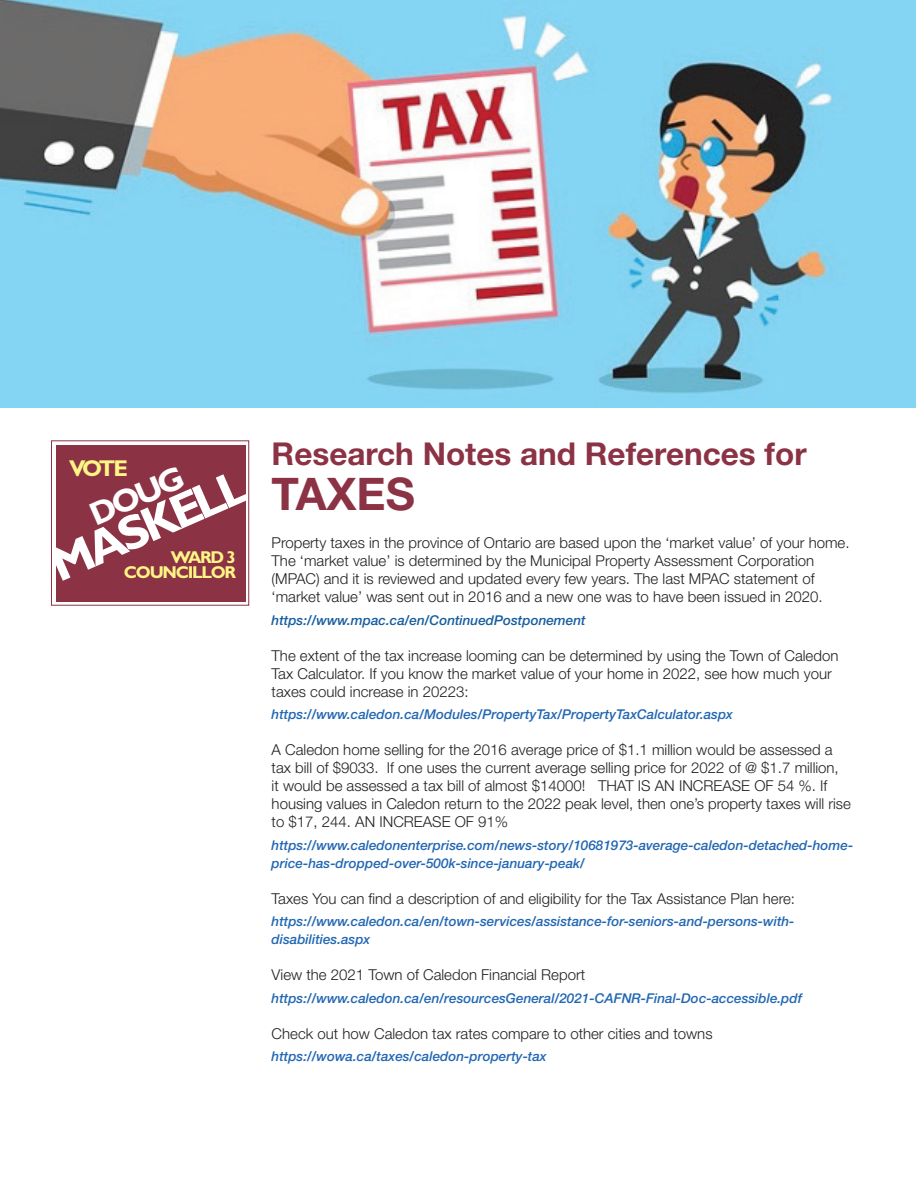
<style>
.page{position:relative;width:918px;height:1188px;background:#fff}
.page>*{position:absolute;margin:0;border:0;box-sizing:border-box;transform-origin:0 0}
.t1{font:700 48.75px "Gill Sans";color:#fff}
.t2{font:700 45px "Helvetica Neue";color:#8c3245}
.t3{font:700 32.7px "Gill Sans";color:#fff}
.t4{font:700 31.5px "Helvetica Neue";color:#8c3245}
.t5{font:700 22.95px "Gill Sans CE";color:#fff685}
.t6{font:700 17.25px/14.9px "Gill Sans";letter-spacing:-.075em;color:#fff685;text-align:right}
.t7{font:300 15px/18px "Helvetica Neue";color:#231f20}
.t8{font:italic 500 13.5px/18px "Helvetica Neue";color:#2267b3}
.t9{font:italic 500 13.5px "Helvetica Neue";color:#175d9e}
</style>
<div class="page">
<img style="left:0;top:0;width:915px;height:407px">
<div style="left:56px;top:445px;width:189px;height:157px;background:#8c3245"></div>
<div style="left:51px;top:441px;width:198px;height:164px;border:1px solid #8c3245"></div>
<p class="t5" style="left:69px;top:455px;width:61px">VOTE</p>
<p class="t3" style="left:83px;top:498px;width:101px;rotate:-24deg">DOUG</p>
<p class="t1" style="left:41px;top:541px;width:213px;rotate:-24deg">MASKELL</p>
<p class="t6" style="left:124px;top:549px;width:114px">WARD 3<br>COUNCILLOR</p>
<p class="t4" style="left:272px;top:435px;width:536px">Research Notes and References for</p>
<p class="t2" style="left:272px;top:466px;width:145px">TAXES</p>
<p class="t7" style="left:272px;top:534px;width:579px">Property taxes in the province of Ontario are based upon the ‘market value’ of your home.<br>The ‘market value’ is determined by the Municipal Property Assessment Corporation (MPAC) and it is reviewed and updated every few years. The last MPAC statement of ‘market value’ was sent out in 2016 and a new one was to have been issued in 2020.</p>
<p class="t9" style="left:272px;top:612px;width:316px">https://www.mpac.ca/en/ContinuedPostponement</p>
<p class="t7" style="left:272px;top:646px;width:568px">The extent of the tax increase looming can be determined by using the Town of Caledon<br>Tax Calculator. If you know the market value of your home in 2022, see how much your taxes could increase in 20223:</p>
<p class="t8" style="left:272px;top:706px;width:463px">https://www.caledon.ca/Modules/PropertyTax/PropertyTaxCalculator.aspx</p>
<p class="t7" style="left:272px;top:741px;width:581px">A Caledon home selling for the 2016 average price of $1.1 million would be assessed a tax bill of $9033. If one uses the current average selling price for 2022 of @ $1.7 million,<br>it would be assessed a tax bill of almost $14000! THAT IS AN INCREASE OF 54 %. If housing values in Caledon return to the 2022 peak level, then one’s property taxes will rise to $17, 244. AN INCREASE OF 91%</p>
<p class="t8" style="left:272px;top:836px;width:583px">https://www.caledonenterprise.com/news-story/10681973-average-caledon-detached-home&shy;price-has-dropped-over-500k-since-january-peak/</p>
<p class="t7" style="left:272px;top:889px;width:525px">Taxes You can find a description of and eligibility for the Tax Assistance Plan here:</p>
<p class="t8" style="left:272px;top:913px;width:524px">https://www.caledon.ca/en/town-services/assistance-for-seniors-and-persons-with&shy;disabilities.aspx</p>
<p class="t7" style="left:272px;top:966px;width:315px">View the 2021 Town of Caledon Financial Report</p>
<p class="t8" style="left:272px;top:989px;width:532px">https://www.caledon.ca/en/resourcesGeneral/2021-CAFNR-Final-Doc-accessible.pdf</p>
<p class="t7" style="left:272px;top:1024px;width:442px">Check out how Caledon tax rates compare to other cities and towns</p>
<p class="t8" style="left:272px;top:1048px;width:277px">https://wowa.ca/taxes/caledon-property-tax</p>
</div>
